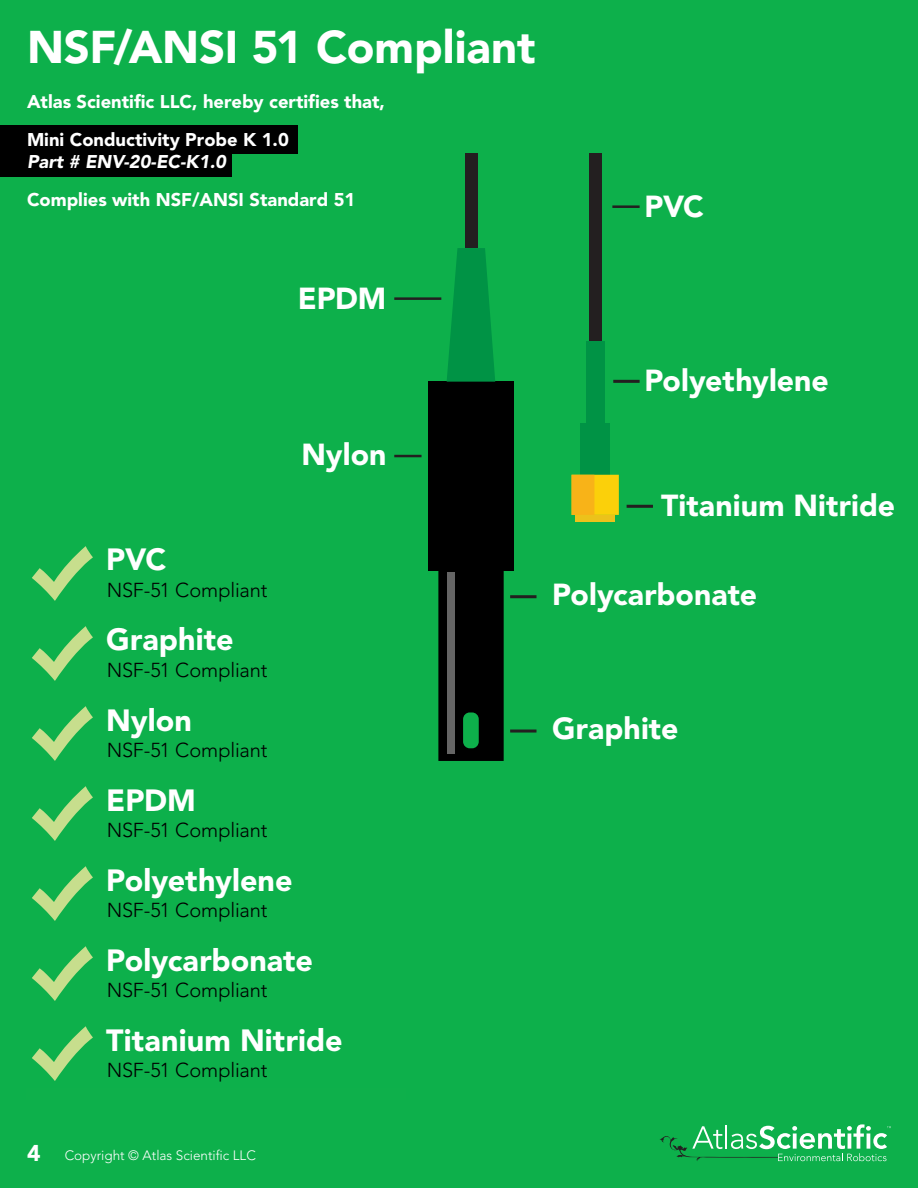
<style>
.page{position:relative;width:918px;height:1188px;background:#0db04b}
.page>*{position:absolute;margin:0;border:0;box-sizing:border-box;transform-origin:0 0}
.t1{font:900 45.45px "Avenir";letter-spacing:-.005em;color:#fff}
.t2{font:900 30.45px "Avenir";letter-spacing:.005em;color:#fff}
.t3{font:900 30.15px "Avenir";letter-spacing:.005em;color:#fff}
.t4{font:300 20.1px "Avenir";letter-spacing:-.005em;color:#000}
.t5{font:900 18.3px/38.1px "Avenir";color:#fff}
.t6{font:italic 900 18.3px "Avenir";color:#fff}
.t7{font:300 13.5px "Avenir";color:#fff}
.s1{font-weight:900;font-size:22.65px}
</style>
<div class="page">
<svg style="left:32px;top:866px;width:61px;height:55px"></svg>
<svg style="left:32px;top:946px;width:61px;height:55px"></svg>
<svg style="left:32px;top:626px;width:61px;height:55px"></svg>
<svg style="left:32px;top:706px;width:61px;height:55px"></svg>
<svg style="left:32px;top:546px;width:61px;height:55px"></svg>
<svg style="left:32px;top:786px;width:61px;height:55px"></svg>
<svg style="left:32px;top:1026px;width:61px;height:55px"></svg>
<div style="left:465px;top:153px;width:12px;height:95px;background:#231f20"></div>
<div style="left:589px;top:153px;width:12px;height:208px;background:#231f20"></div>
<hr style="left:612px;top:205px;width:28px;height:3px;background:#231f20">
<hr style="left:394px;top:455px;width:28px;height:2px;background:#231f20">
<hr style="left:394px;top:297px;width:47px;height:3px;background:#231f20">
<hr style="left:613px;top:380px;width:27px;height:3px;background:#231f20">
<hr style="left:627px;top:505px;width:26px;height:3px;background:#231f20">
<hr style="left:510px;top:595px;width:27px;height:3px;background:#231f20">
<hr style="left:510px;top:730px;width:27px;height:3px;background:#231f20">
<div style="left:586px;top:341px;width:19px;height:90px;background:#009345"></div>
<div style="left:580px;top:424px;width:30px;height:52px;background:#009345"></div>
<div style="left:572px;top:475px;width:47px;height:40px;background:#fbd00a"></div>
<div style="left:572px;top:475px;width:22px;height:40px;background:#f8b318"></div>
<div style="left:575px;top:515px;width:40px;height:7px;background:#ecc21b"></div>
<div style="left:428px;top:382px;width:86px;height:189px;background:#000"></div>
<svg style="left:447px;top:248px;width:48px;height:134px"></svg>
<svg style="left:438px;top:571px;width:66px;height:190px;background:#000a04"></svg>
<div style="left:447px;top:572px;width:8px;height:181px;background:#656565"></div>
<div style="left:0;top:125px;width:298px;height:28px;background:#000"></div>
<div style="left:0;top:148px;width:232px;height:29px;background:#000"></div>
<svg style="left:660px;top:1124px;width:231px;height:37px"></svg>
<p class="t1" style="left:27px;top:20px;width:510px">NSF/ANSI 51 Compliant</p>
<p class="t5" style="left:27px;top:82px;width:360px">Atlas Scientific LLC, hereby certifies that,<br>Mini Conductivity Probe K 1.0</p>
<p class="t6" style="left:27px;top:150px;width:201px">Part # ENV-20-EC-K1.0</p>
<p class="t5" style="left:27px;top:180px;width:330px">Complies with NSF/ANSI Standard 51</p>
<p class="t3" style="left:645px;top:188px;width:61px">PVC</p>
<p class="t3" style="left:298px;top:280px;width:90px">EPDM</p>
<p class="t2" style="left:106px;top:541px;width:61px">PVC</p>
<p class="t4" style="left:107px;top:578px;width:162px">NSF-51 Compliant</p>
<p class="t2" style="left:106px;top:621px;width:129px">Graphite</p>
<p class="t4" style="left:107px;top:658px;width:162px">NSF-51 Compliant</p>
<p class="t2" style="left:106px;top:701px;width:87px">Nylon</p>
<p class="t4" style="left:107px;top:738px;width:162px">NSF-51 Compliant</p>
<p class="t2" style="left:106px;top:782px;width:91px">EPDM</p>
<p class="t4" style="left:107px;top:818px;width:162px">NSF-51 Compliant</p>
<p class="t3" style="left:301px;top:436px;width:86px">Nylon</p>
<p class="t2" style="left:106px;top:862px;width:188px">Polyethylene</p>
<p class="t4" style="left:107px;top:898px;width:162px">NSF-51 Compliant</p>
<p class="t2" style="left:106px;top:942px;width:208px">Polycarbonate</p>
<p class="t4" style="left:107px;top:978px;width:162px">NSF-51 Compliant</p>
<p class="t2" style="left:106px;top:1022px;width:238px">Titanium Nitride</p>
<p class="t4" style="left:107px;top:1058px;width:162px">NSF-51 Compliant</p>
<p class="t7" style="left:27px;top:1148px;width:230px"><span class="s1">4</span> Copyright © Atlas Scientific LLC</p>
<p class="t3" style="left:644px;top:362px;width:186px">Polyethylene</p>
<p class="t3" style="left:661px;top:487px;width:236px">Titanium Nitride</p>
<p class="t3" style="left:552px;top:576px;width:206px">Polycarbonate</p>
<p class="t3" style="left:552px;top:711px;width:128px">Graphite</p>
</div>
